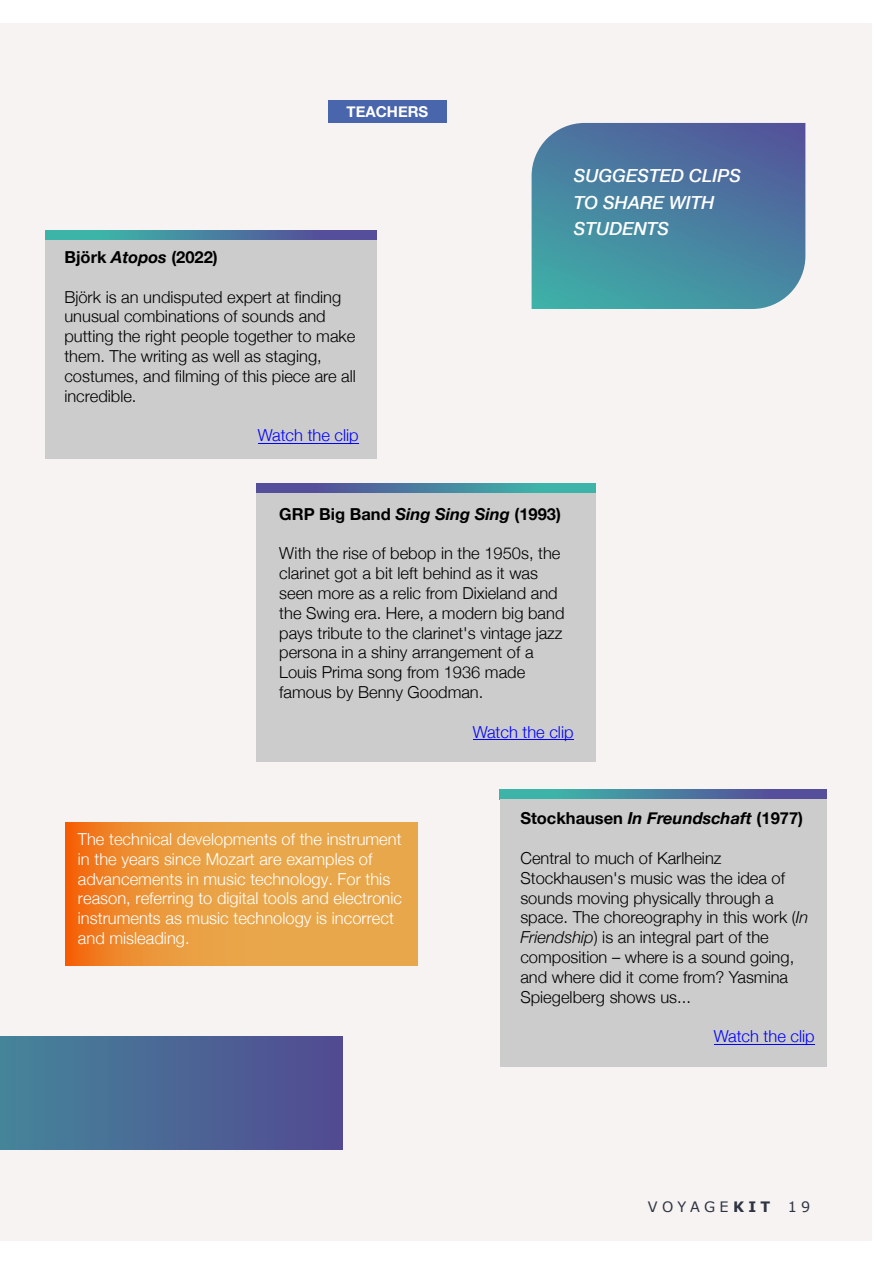
<style>
.page{position:relative;width:893px;height:1263px;background:#fff}
.page>*{position:absolute;margin:0;border:0;box-sizing:border-box;transform-origin:0 0}
.t1{font:italic 500 18px/26.1px "Helvetica Neue";color:#fff}
.t2{font:300 16.5px/19.8px "Helvetica Neue";color:#000}
.t3{font:300 16.5px/19.8px "Helvetica Neue";color:#fff}
.t4{font:700 16.5px "Helvetica Neue";color:#000}
.t5{font:300 16.5px "Helvetica Neue";color:#00f}
.t6{font:700 15px "Helvetica Neue";color:#fff}
.t7{font:14.4px "Verdana";letter-spacing:.3em;color:#2e3442}
.s1{font-style:italic}
.s2{font-weight:700}
</style>
<div class="page">
<div style="left:0;top:23px;width:872px;height:1217px;background:#f7f3f2"></div>
<img style="left:65px;top:823px;width:353px;height:142px">
<img style="left:500px;top:790px;width:326px;height:9px">
<img style="left:257px;top:484px;width:339px;height:9px">
<div style="left:46px;top:235px;width:331px;height:223px;background:#ccc"></div>
<hr style="left:258px;top:443px;width:101px;height:1px;background:#00f">
<img style="left:46px;top:231px;width:331px;height:9px">
<img style="left:532px;top:123px;width:273px;height:186px">
<div style="left:500px;top:799px;width:326px;height:267px;background:#ccc"></div>
<hr style="left:714px;top:1044px;width:101px;height:1px;background:#00f">
<div style="left:328px;top:100px;width:118px;height:23px;background:#4965ac"></div>
<div style="left:0;top:1037px;width:342px;height:113px;background:linear-gradient(to right,#458499,#524a92)"></div>
<div style="left:257px;top:493px;width:339px;height:268px;background:#ccc"></div>
<hr style="left:473px;top:739px;width:100px;height:1px;background:#00f">
<p class="t6" style="left:347px;top:102px;width:83px">TEACHERS</p>
<p class="t4" style="left:64px;top:247px;width:155px">Björk <span class="s1">Atopos</span> (2022)</p>
<p class="t2" style="left:64px;top:286px;width:293px">Björk is an undisputed expert at finding unusual combinations of sounds and putting the right people together to make them. The writing as well as staging, costumes, and filming of this piece are all incredible.</p>
<p class="t5" style="left:258px;top:425px;width:102px">Watch the clip</p>
<p class="t1" style="left:574px;top:163px;width:169px">SUGGESTED CLIPS<br>TO SHARE WITH<br>STUDENTS</p>
<p class="t4" style="left:279px;top:504px;width:283px">GRP Big Band <span class="s1">Sing Sing Sing</span> (1993)</p>
<p class="t2" style="left:279px;top:543px;width:287px">With the rise of bebop in the 1950s, the clarinet got a bit left behind as it was seen more as a relic from Dixieland and the Swing era. Here, a modern big band pays tribute to the clarinet's vintage jazz persona in a shiny arrangement of a Louis Prima song from 1936 made famous by Benny Goodman.</p>
<p class="t5" style="left:473px;top:722px;width:102px">Watch the clip</p>
<p class="t3" style="left:78px;top:829px;width:326px">The technical developments of the instrument in the years since Mozart are examples of advancements in music technology. For this reason, referring to digital tools and electronic instruments as music technology is incorrect and misleading.</p>
<p class="t4" style="left:520px;top:808px;width:284px">Stockhausen <span class="s1">In Freundschaft</span> (1977)</p>
<p class="t2" style="left:520px;top:848px;width:289px">Central to much of Karlheinz Stockhausen's music was the idea of sounds moving physically through a space. The choreography in this work (<span class="s1">In Friendship</span>) is an integral part of the composition – where is a sound going, and where did it come from? Yasmina Spiegelberg shows us...</p>
<p class="t5" style="left:714px;top:1026px;width:102px">Watch the clip</p>
<p class="t7" style="left:648px;top:1201px;width:164px">VOYAGE<span class="s2">KIT</span> 19</p>
</div>
